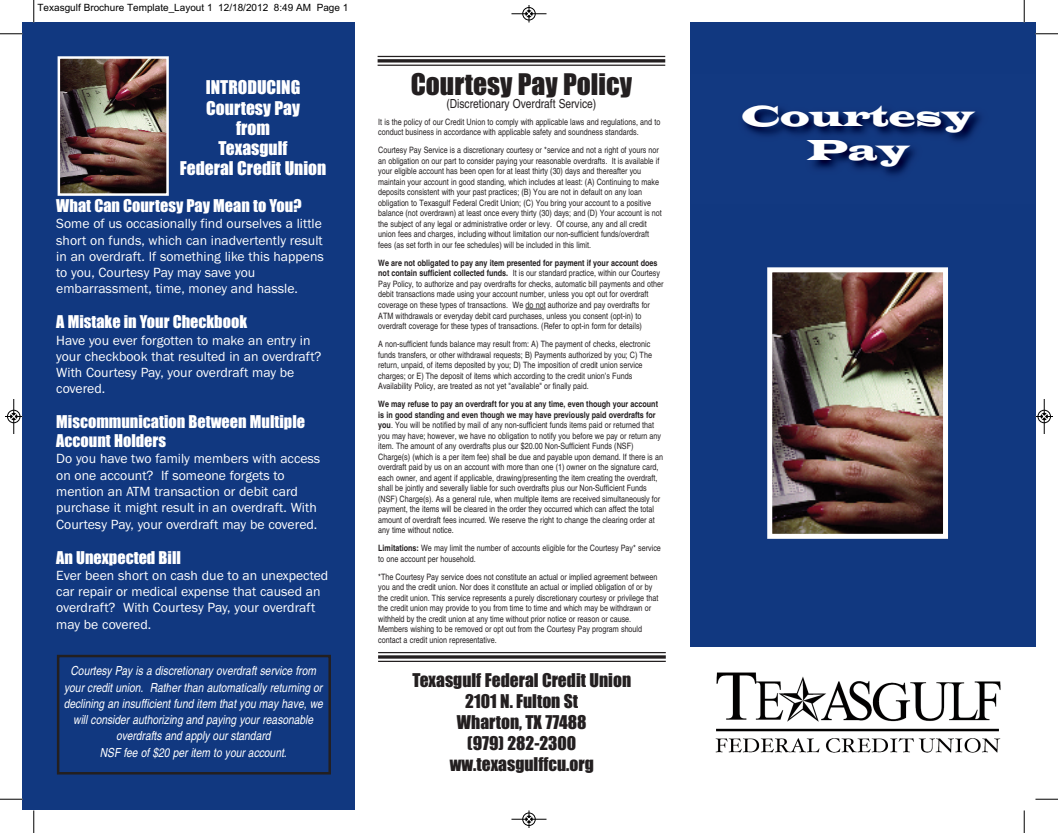
<style>
.page{position:relative;width:1058px;height:833px;background:#fff}
.page>*{position:absolute;margin:0;border:0;box-sizing:border-box;transform-origin:0 0}
.t1{font:30px/33.8px "Latin Wide";color:#fff;text-align:center}
.t2{font:27.5px "Impact";color:#231f20}
.t3{font:17.5px/21px "Impact";color:#231f20;text-align:center}
.t4{font:17.5px/20px "Impact";color:#fff;text-align:center}
.t5{font:16.25px/18.8px "Impact";color:#fff}
.t6{font:13.75px/16.2px "Franklin Gothic";color:#fff}
.t7{font:italic condensed 12.5px/16.2px "Helvetica";color:#fff;text-align:center}
.t8{font:condensed 12.5px "Helvetica";color:#231f20}
.t9{font:10px "Arial";color:#000}
.t10{font:condensed 8.75px/10.5px "Helvetica";color:#231f20}
.s1{font-weight:700}
</style>
<div class="page">
<div style="left:690px;top:22px;width:345px;height:625px;background:#113880"></div>
<img style="left:744px;top:107px;width:237px;height:69px">
<svg style="left:525px;top:309px;width:20px;height:1px"></svg>
<hr style="left:377px;top:56px;width:288px;height:1px;background:#231f20">
<hr style="left:377px;top:59px;width:288px;height:3px;background:#231f20">
<hr style="left:377px;top:65px;width:288px;height:1px;background:#231f20">
<hr style="left:378px;top:652px;width:288px;height:1px;background:#231f20">
<hr style="left:378px;top:655px;width:288px;height:3px;background:#231f20">
<hr style="left:378px;top:660px;width:288px;height:2px;background:#231f20">
<div style="left:22px;top:22px;width:332px;height:788px;background:#113880"></div>
<img style="left:61px;top:59px;width:105px;height:134px">
<div style="left:58px;top:56px;width:111px;height:140px;border:2px solid #fff"></div>
<div style="left:57px;top:654px;width:274px;height:120px;border:2px solid #231f20"></div>
<img style="left:715px;top:672px;width:286px;height:81px">
<img style="left:773px;top:273px;width:169px;height:260px">
<div style="left:767px;top:267px;width:181px;height:272px;border:5px solid #fff"></div>
<svg style="left:33px;top:0;width:2px;height:22px"></svg>
<svg style="left:0;top:33px;width:22px;height:2px"></svg>
<svg style="left:1023px;top:0;width:2px;height:22px"></svg>
<svg style="left:1035px;top:33px;width:23px;height:2px"></svg>
<svg style="left:33px;top:810px;width:2px;height:22px"></svg>
<svg style="left:0;top:798px;width:22px;height:2px"></svg>
<svg style="left:1023px;top:810px;width:2px;height:22px"></svg>
<svg style="left:1035px;top:798px;width:23px;height:2px"></svg>
<hr style="left:511px;top:14px;width:35px;height:1px;background:#000">
<div style="left:522px;top:7px;width:13px;height:13px;border:1px solid #000;border-radius:50%"></div>
<svg style="left:526px;top:5px;width:6px;height:17px"></svg>
<hr style="left:511px;top:819px;width:35px;height:1px;background:#000">
<div style="left:522px;top:812px;width:13px;height:13px;border:1px solid #000;border-radius:50%"></div>
<svg style="left:526px;top:810px;width:6px;height:18px"></svg>
<hr style="left:14px;top:399px;width:1px;height:35px;background:#000">
<div style="left:7px;top:410px;width:13px;height:13px;border:1px solid #000;border-radius:50%"></div>
<svg style="left:5px;top:413px;width:17px;height:6px"></svg>
<hr style="left:1044px;top:399px;width:1px;height:35px;background:#000">
<div style="left:1037px;top:410px;width:13px;height:13px;border:1px solid #000;border-radius:50%"></div>
<svg style="left:1035px;top:413px;width:17px;height:6px"></svg>
<p class="t9" style="left:38px;top:2px;width:312px">Texasgulf Brochure Template_Layout 1 12/18/2012 8:49 AM Page 1</p>
<h3 class="t4" style="left:180px;top:78px;width:148px">INTRODUCING<br>Courtesy Pay<br>from<br>Texasgulf<br>Federal Credit Union</h3>
<h3 class="t5" style="left:56px;top:197px;width:247px">What Can Courtesy Pay Mean to You?</h3>
<h3 class="t6" style="left:56px;top:215px;width:269px">Some of us occasionally find ourselves a little short on funds, which can inadvertently result in an overdraft. If something like this happens to you, Courtesy Pay may save you embarrassment, time, money and hassle.</h3>
<h3 class="t5" style="left:56px;top:313px;width:192px">A Mistake in Your Checkbook</h3>
<h3 class="t6" style="left:56px;top:332px;width:267px">Have you ever forgotten to make an entry in your checkbook that resulted in an overdraft?<br>With Courtesy Pay, your overdraft may be covered.</h3>
<h3 class="t5" style="left:56px;top:413px;width:250px">Miscommunication Between Multiple<br>Account Holders</h3>
<h3 class="t6" style="left:56px;top:450px;width:265px">Do you have two family members with access on one account? If someone forgets to mention an ATM transaction or debit card purchase it might result in an overdraft. With Courtesy Pay, your overdraft may be covered.</h3>
<h3 class="t5" style="left:56px;top:548px;width:126px">An Unexpected Bill</h3>
<h3 class="t6" style="left:56px;top:567px;width:273px">Ever been short on cash due to an unexpected car repair or medical expense that caused an overdraft? With Courtesy Pay, your overdraft may be covered.</h3>
<p class="t7" style="left:64px;top:662px;width:260px">Courtesy Pay is a discretionary overdraft service from your credit union. Rather than automatically returning or declining an insufficient fund item that you may have, we will consider authorizing and paying your reasonable overdrafts and apply our standard<br>NSF fee of $20 per item to your account.</p>
<h2 class="t2" style="left:411px;top:69px;width:223px">Courtesy Pay Policy</h2>
<h3 class="t8" style="left:446px;top:97px;width:151px">(Discretionary Overdraft Service)</h3>
<p class="t10" style="left:378px;top:117px;width:284px">It is the policy of our Credit Union to comply with applicable laws and regulations, and to conduct business in accordance with applicable safety and soundness standards.</p>
<p class="t10" style="left:378px;top:145px;width:285px">Courtesy Pay Service is a discretionary courtesy or *service and not a right of yours nor an obligation on our part to consider paying your reasonable overdrafts. It is available if your eligible account has been open for at least thirty (30) days and thereafter you maintain your account in good standing, which includes at least: (A) Continuing to make deposits consistent with your past practices; (B) You are not in default on any loan obligation to Texasgulf Federal Credit Union; (C) You bring your account to a positive balance (not overdrawn) at least once every thirty (30) days; and (D) Your account is not the subject of any legal or administrative order or levy. Of course, any and all credit union fees and charges, including without limitation our non-sufficient funds/overdraft fees (as set forth in our fee schedules) will be included in this limit.</p>
<p class="t10" style="left:378px;top:258px;width:287px"><span class="s1">We are not obligated to pay any item presented for payment if your account does not contain sufficient collected funds.</span> It is our standard practice, within our Courtesy Pay Policy, to authorize and pay overdrafts for checks, automatic bill payments and other debit transactions made using your account number, unless you opt out for overdraft coverage on these types of transactions. We do not authorize and pay overdrafts for ATM withdrawals or everyday debit card purchases, unless you consent (opt-in) to overdraft coverage for these types of transactions. (Refer to opt-in form for details)</p>
<p class="t10" style="left:378px;top:339px;width:275px">A non-sufficient funds balance may result from: A) The payment of checks, electronic funds transfers, or other withdrawal requests; B) Payments authorized by you; C) The return, unpaid, of items deposited by you; D) The imposition of credit union service charges; or E) The deposit of items which according to the credit union’s Funds Availability Policy, are treated as not yet "available" or finally paid.</p>
<p class="t10" style="left:378px;top:399px;width:286px"><span class="s1">We may refuse to pay an overdraft for you at any time, even though your account is in good standing and even though we may have previously paid overdrafts for you</span>. You will be notified by mail of any non-sufficient funds items paid or returned that you may have; however, we have no obligation to notify you before we pay or return any item. The amount of any overdrafts plus our $20.00 Non-Sufficient Funds (NSF)<br>Charge(s) (which is a per item fee) shall be due and payable upon demand. If there is an overdraft paid by us on an account with more than one (1) owner on the signature card, each owner, and agent if applicable, drawing/presenting the item creating the overdraft, shall be jointly and severally liable for such overdrafts plus our Non-Sufficient Funds (NSF) Charge(s). As a general rule, when multiple items are received simultaneously for payment, the items will be cleared in the order they occurred which can affect the total amount of overdraft fees incurred. We reserve the right to change the clearing order at any time without notice.</p>
<p class="t10" style="left:378px;top:543px;width:284px"><span class="s1">Limitations:</span> We may limit the number of accounts eligible for the Courtesy Pay* service to one account per household.</p>
<p class="t10" style="left:378px;top:571px;width:282px">*The Courtesy Pay service does not constitute an actual or implied agreement between you and the credit union. Nor does it constitute an actual or implied obligation of or by the credit union. This service represents a purely discretionary courtesy or privilege that the credit union may provide to you from time to time and which may be withdrawn or withheld by the credit union at any time without prior notice or reason or cause.<br>Members wishing to be removed or opt out from the Courtesy Pay program should contact a credit union representative.</p>
<h3 class="t3" style="left:412px;top:670px;width:220px">Texasgulf Federal Credit Union<br>2101 N. Fulton St<br>Wharton, TX 77488<br>(979) 282-2300 ww.texasgulffcu.org</h3>
<h1 class="t1" style="left:741px;top:99px;width:233px">Courtesy<br>Pay</h1>
</div>
